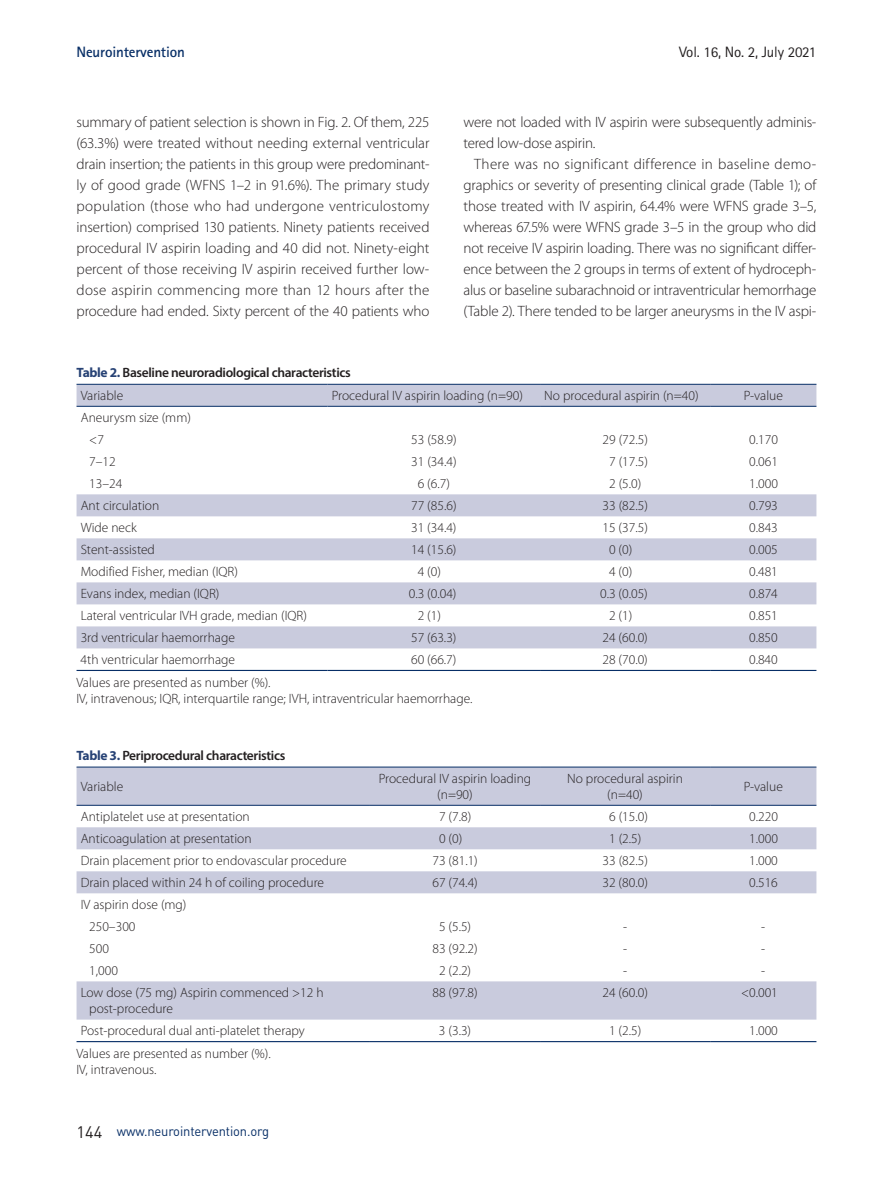
<style>
.page{position:relative;width:893px;height:1191px;background:#fff}
.page>*{position:absolute;margin:0;border:0;box-sizing:border-box;transform-origin:0 0}
.t1{font:16.5px "DIN Pro";color:#231f20}
.t2{font:300 15px/21px "Myriad Pro";letter-spacing:-.015em;color:#231f20;text-align:justify}
.t3{font:15px "Rotis Sans Serif Std";letter-spacing:-.01em;color:#231f20}
.t4{font:700 15px "Rotis Sans Serif Std";letter-spacing:-.01em;color:#072e66}
.t5{font:300 13.5px/16.2px "Myriad Pro";color:#231f20}
.t6{font:600 13.5px/22.4px "Myriad Pro";letter-spacing:-.025em;color:#231f20}
.t7{font:13.5px "DIN Pro";letter-spacing:-.01em;color:#072e66;scale:.96 1}
.s1{font-weight:700;color:#274275}
.s2{font-weight:300}
</style>
<div class="page">
<svg style="left:77px;top:385px;width:739px;height:263px"></svg>
<hr style="left:77px;top:384px;width:250px;height:1px;background:#072e66">
<hr style="left:327px;top:384px;width:213px;height:1px;background:#072e66">
<hr style="left:540px;top:384px;width:170px;height:1px;background:#072e66">
<hr style="left:710px;top:384px;width:106px;height:1px;background:#072e66">
<hr style="left:77px;top:406px;width:250px;height:1px;background:#072e66">
<hr style="left:327px;top:406px;width:213px;height:1px;background:#072e66">
<hr style="left:540px;top:406px;width:170px;height:1px;background:#072e66">
<hr style="left:710px;top:406px;width:106px;height:1px;background:#072e66">
<hr style="left:77px;top:670px;width:250px;height:1px;background:#072e66">
<hr style="left:327px;top:670px;width:213px;height:1px;background:#072e66">
<hr style="left:540px;top:670px;width:170px;height:1px;background:#072e66">
<hr style="left:710px;top:670px;width:106px;height:1px;background:#072e66">
<svg style="left:77px;top:767px;width:739px;height:252px"></svg>
<hr style="left:77px;top:766px;width:293px;height:1px;background:#072e66">
<hr style="left:370px;top:766px;width:170px;height:1px;background:#072e66">
<hr style="left:540px;top:766px;width:170px;height:1px;background:#072e66">
<hr style="left:710px;top:766px;width:106px;height:1px;background:#072e66">
<hr style="left:77px;top:805px;width:293px;height:1px;background:#072e66">
<hr style="left:370px;top:805px;width:170px;height:1px;background:#072e66">
<hr style="left:540px;top:805px;width:170px;height:1px;background:#072e66">
<hr style="left:710px;top:805px;width:106px;height:1px;background:#072e66">
<hr style="left:540px;top:1041px;width:170px;height:1px;background:#072e66">
<hr style="left:710px;top:1041px;width:106px;height:1px;background:#072e66">
<hr style="left:77px;top:1041px;width:293px;height:1px;background:#072e66">
<hr style="left:370px;top:1041px;width:170px;height:1px;background:#072e66">
<p class="t4" style="left:77px;top:43px;width:110px">neurointervention</p>
<p class="t3" style="left:679px;top:43px;width:139px">Vol. 16, No. 2, July 2021</p>
<p class="t2" style="left:77px;top:112px;width:354px">summary of patient selection is shown in Fig. 2. Of them, 225 (63.3%) were treated without needing external ventricular drain insertion; the patients in this group were predominant&shy;ly of good grade (WFNS 1–2 in 91.6%). The primary study population (those who had undergone ventriculostomy insertion) comprised 130 patients. Ninety patients received procedural IV aspirin loading and 40 did not. Ninety-eight percent of those receiving IV aspirin received further low&shy;dose aspirin commencing more than 12 hours after the procedure had ended. Sixty percent of the 40 patients who</p>
<p class="t2" style="left:463px;top:112px;width:354px">were not loaded with IV aspirin were subsequently adminis&shy;tered low-dose aspirin.</p>
<p class="t2" style="left:463px;top:154px;width:354px;text-indent:11px">There was no significant difference in baseline demo&shy;graphics or severity of presenting clinical grade (Table 1); of those treated with IV aspirin, 64.4% were WFNS grade 3–5, whereas 67.5% were WFNS grade 3–5 in the group who did not receive IV aspirin loading. There was no significant differ&shy;ence between the 2 groups in terms of extent of hydroceph&shy;alus or baseline subarachnoid or intraventricular hemorrhage (Table 2). There tended to be larger aneurysms in the IV aspi-</p>
<p class="t6" style="left:81px;top:361px;width:272px;text-indent:-4px"><span class="s1">Table 2.</span> Baseline neuroradiological characteristics<br><span class="s2">Variable</span></p>
<p class="t5" style="left:332px;top:387px;width:193px">Procedural IV aspirin loading (n=90)</p>
<p class="t5" style="left:544px;top:387px;width:156px">No procedural aspirin (n=40)</p>
<p class="t5" style="left:744px;top:387px;width:41px">P-value</p>
<p class="t5" style="left:89px;top:406px;width:103px;line-height:22px;text-indent:-9px">Aneurysm size (mm) &lt;7</p>
<p class="t5" style="left:411px;top:431px;width:47px">53 (58.9)</p>
<p class="t5" style="left:603px;top:431px;width:47px">29 (72.5)</p>
<p class="t5" style="left:749px;top:431px;width:30px">0.170</p>
<p class="t5" style="left:89px;top:453px;width:28px">7–12</p>
<p class="t5" style="left:411px;top:453px;width:47px">31 (34.4)</p>
<p class="t5" style="left:609px;top:453px;width:40px">7 (17.5)</p>
<p class="t5" style="left:749px;top:453px;width:30px">0.061</p>
<p class="t5" style="left:89px;top:475px;width:35px">13–24</p>
<p class="t5" style="left:418px;top:475px;width:34px">6 (6.7)</p>
<p class="t5" style="left:609px;top:475px;width:34px">2 (5.0)</p>
<p class="t5" style="left:749px;top:475px;width:30px">1.000</p>
<p class="t5" style="left:81px;top:497px;width:80px">Ant circulation</p>
<p class="t5" style="left:411px;top:497px;width:47px">77 (85.6)</p>
<p class="t5" style="left:602px;top:497px;width:47px">33 (82.5)</p>
<p class="t5" style="left:749px;top:497px;width:30px">0.793</p>
<p class="t5" style="left:81px;top:519px;width:58px">Wide neck</p>
<p class="t5" style="left:411px;top:519px;width:47px">31 (34.4)</p>
<p class="t5" style="left:602px;top:519px;width:47px">15 (37.5)</p>
<p class="t5" style="left:749px;top:519px;width:30px">0.843</p>
<p class="t5" style="left:81px;top:541px;width:76px">Stent-assisted</p>
<p class="t5" style="left:411px;top:541px;width:47px">14 (15.6)</p>
<p class="t5" style="left:609px;top:541px;width:25px">0 (0)</p>
<p class="t5" style="left:749px;top:541px;width:30px">0.005</p>
<p class="t5" style="left:81px;top:563px;width:159px">Modified Fisher, median (IQR)</p>
<p class="t5" style="left:418px;top:563px;width:25px">4 (0)</p>
<p class="t5" style="left:609px;top:563px;width:25px">4 (0)</p>
<p class="t5" style="left:749px;top:563px;width:30px">0.481</p>
<p class="t5" style="left:81px;top:585px;width:140px">Evans index, median (IQR)</p>
<p class="t5" style="left:409px;top:585px;width:49px">0.3 (0.04)</p>
<p class="t5" style="left:600px;top:585px;width:49px">0.3 (0.05)</p>
<p class="t5" style="left:749px;top:585px;width:30px">0.874</p>
<p class="t5" style="left:81px;top:607px;width:228px">Lateral ventricular IVH grade, median (IQR)</p>
<p class="t5" style="left:418px;top:607px;width:25px">2 (1)</p>
<p class="t5" style="left:609px;top:607px;width:25px">2 (1)</p>
<p class="t5" style="left:749px;top:607px;width:30px">0.851</p>
<p class="t5" style="left:81px;top:629px;width:156px">3rd ventricular haemorrhage</p>
<p class="t5" style="left:411px;top:629px;width:47px">57 (63.3)</p>
<p class="t5" style="left:602px;top:629px;width:47px">24 (60.0)</p>
<p class="t5" style="left:749px;top:629px;width:30px">0.850</p>
<p class="t5" style="left:81px;top:651px;width:156px">4th ventricular haemorrhage</p>
<p class="t5" style="left:411px;top:651px;width:47px">60 (66.7)</p>
<p class="t5" style="left:602px;top:651px;width:47px">28 (70.0)</p>
<p class="t5" style="left:749px;top:651px;width:30px">0.840</p>
<p class="t5" style="left:76px;top:674px;width:398px">Values are presented as number (%).<br>IV, intravenous; IQR, interquartile range; IVH, intraventricular haemorrhage.</p>
<p class="t6" style="left:76px;top:744px;width:210px"><span class="s1">Table 3.</span> Periprocedural characteristics</p>
<p class="t5" style="left:81px;top:778px;width:44px">Variable</p>
<p class="t5" style="left:379px;top:770px;width:154px;text-align:center">Procedural IV aspirin loading (n=90)</p>
<p class="t5" style="left:567px;top:770px;width:117px;text-align:center">No procedural aspirin (n=40)</p>
<p class="t5" style="left:744px;top:778px;width:41px">P-value</p>
<p class="t5" style="left:81px;top:808px;width:171px">Antiplatelet use at presentation</p>
<p class="t5" style="left:439px;top:808px;width:34px">7 (7.8)</p>
<p class="t5" style="left:609px;top:808px;width:40px">6 (15.0)</p>
<p class="t5" style="left:749px;top:808px;width:30px">0.220</p>
<p class="t5" style="left:81px;top:830px;width:172px">Anticoagulation at presentation</p>
<p class="t5" style="left:439px;top:830px;width:25px">0 (0)</p>
<p class="t5" style="left:609px;top:830px;width:34px">1 (2.5)</p>
<p class="t5" style="left:749px;top:830px;width:30px">1.000</p>
<p class="t5" style="left:81px;top:852px;width:268px">Drain placement prior to endovascular procedure</p>
<p class="t5" style="left:432px;top:852px;width:47px">73 (81.1)</p>
<p class="t5" style="left:602px;top:852px;width:47px">33 (82.5)</p>
<p class="t5" style="left:749px;top:852px;width:30px">1.000</p>
<p class="t5" style="left:81px;top:874px;width:245px">Drain placed within 24 h of coiling procedure</p>
<p class="t5" style="left:432px;top:874px;width:47px">67 (74.4)</p>
<p class="t5" style="left:602px;top:874px;width:47px">32 (80.0)</p>
<p class="t5" style="left:749px;top:874px;width:30px">0.516</p>
<p class="t5" style="left:89px;top:893px;width:99px;line-height:22px;text-indent:-9px">IV aspirin dose (mg)<br>250–300</p>
<p class="t5" style="left:439px;top:918px;width:34px">5 (5.5)</p>
<p class="t5" style="left:623px;top:918px;width:6px">-</p>
<p class="t5" style="left:761px;top:918px;width:6px">-</p>
<p class="t5" style="left:89px;top:940px;width:21px">500</p>
<p class="t5" style="left:432px;top:940px;width:47px">83 (92.2)</p>
<p class="t5" style="left:623px;top:940px;width:6px">-</p>
<p class="t5" style="left:761px;top:940px;width:6px">-</p>
<p class="t5" style="left:89px;top:962px;width:30px">1,000</p>
<p class="t5" style="left:439px;top:962px;width:34px">2 (2.2)</p>
<p class="t5" style="left:623px;top:962px;width:6px">-</p>
<p class="t5" style="left:761px;top:962px;width:6px">-</p>
<p class="t5" style="left:89px;top:984px;width:236px;text-indent:-9px">Low dose (75 mg) Aspirin commenced &gt;12 h post-procedure</p>
<p class="t5" style="left:432px;top:984px;width:47px">88 (97.8)</p>
<p class="t5" style="left:602px;top:984px;width:47px">24 (60.0)</p>
<p class="t5" style="left:741px;top:984px;width:38px">&lt;0.001</p>
<p class="t5" style="left:81px;top:1022px;width:226px">Post-procedural dual anti-platelet therapy</p>
<p class="t5" style="left:439px;top:1022px;width:34px">3 (3.3)</p>
<p class="t5" style="left:609px;top:1022px;width:34px">1 (2.5)</p>
<p class="t5" style="left:749px;top:1022px;width:30px">1.000</p>
<p class="t5" style="left:76px;top:1045px;width:196px">Values are presented as number (%).<br>IV, intravenous.</p>
<p class="t1" style="left:77px;top:1120px;width:27px">144</p>
<p class="t7" style="left:117px;top:1122px;width:160px">www.neurointervention.org</p>
</div>
